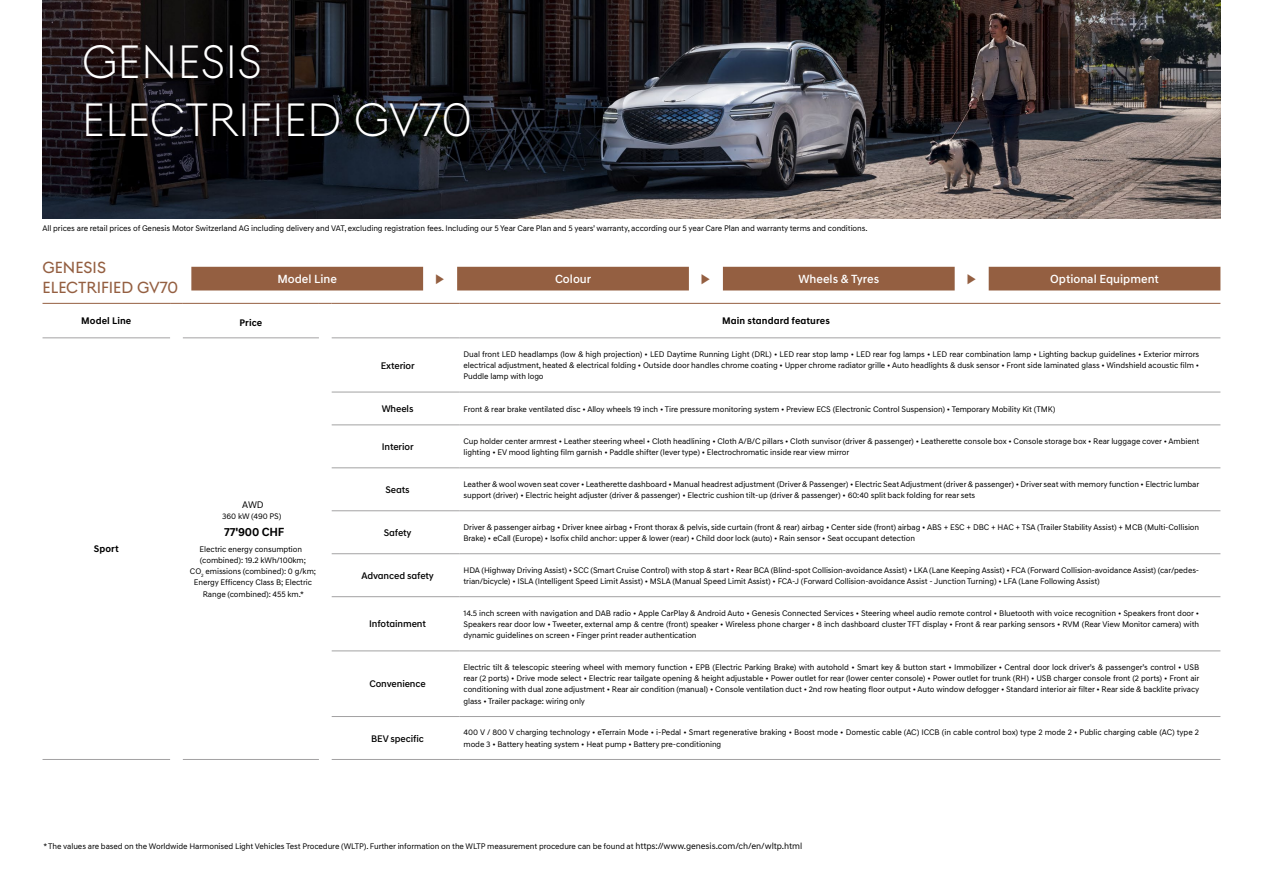
<style>
.page{position:relative;width:1263px;height:893px;background:#fff}
.page>*{position:absolute;margin:0;border:0;box-sizing:border-box;transform-origin:0 0}
.t1{font:300 47.85px/57.4px "Genesis Sans Head Global";color:#fff}
.t2{font:16.5px/19.5px "Genesis Sans Head Global";color:#945f41}
.t3{font:500 12.6px "Genesis Sans Text Global";color:#945f41}
.t4{font:12.6px "Genesis Sans Text Global";color:#945f41}
.t5{font:500 12px "Genesis Sans Text Global";color:#fff}
.t6{font:700 12px "Genesis Sans Text Global";letter-spacing:-.01em;color:#000}
.t7{font:500 9.75px "Genesis Sans Text Global";letter-spacing:-.01em;color:#000}
.t8{font:700 9.75px "Genesis Sans Text Global";letter-spacing:.01em;color:#000}
.t9{font:9.75px "Genesis Sans Text Global";color:#000}
.t10{font:8.25px/11.2px "Genesis Sans Text Global";letter-spacing:-.01em;color:#000}
.s1{font-size:9px}
</style>
<div class="page">
<hr style="left:43px;top:303px;width:127px;height:1px;background:#945f41">
<svg style="left:170px;top:303px;width:13px;height:1px"></svg>
<hr style="left:183px;top:303px;width:136px;height:1px;background:#945f41">
<svg style="left:319px;top:303px;width:13px;height:1px"></svg>
<hr style="left:332px;top:303px;width:127px;height:1px;background:#945f41">
<hr style="left:459px;top:303px;width:761px;height:1px;background:#945f41">
<hr style="left:43px;top:338px;width:127px;height:1px;background:#a3a2a3">
<hr style="left:43px;top:759px;width:127px;height:1px;background:#a3a2a3">
<hr style="left:332px;top:338px;width:127px;height:1px;background:#a3a2a3">
<hr style="left:459px;top:338px;width:761px;height:1px;background:#a3a2a3">
<hr style="left:332px;top:392px;width:127px;height:1px;background:#a3a2a3">
<hr style="left:459px;top:392px;width:761px;height:1px;background:#a3a2a3">
<hr style="left:332px;top:425px;width:127px;height:1px;background:#a3a2a3">
<hr style="left:459px;top:425px;width:761px;height:1px;background:#a3a2a3">
<hr style="left:332px;top:468px;width:127px;height:1px;background:#a3a2a3">
<hr style="left:459px;top:468px;width:761px;height:1px;background:#a3a2a3">
<hr style="left:332px;top:510px;width:127px;height:1px;background:#a3a2a3">
<hr style="left:459px;top:510px;width:761px;height:1px;background:#a3a2a3">
<hr style="left:332px;top:553px;width:127px;height:1px;background:#a3a2a3">
<hr style="left:459px;top:553px;width:761px;height:1px;background:#a3a2a3">
<hr style="left:332px;top:596px;width:127px;height:1px;background:#a3a2a3">
<hr style="left:459px;top:596px;width:761px;height:1px;background:#a3a2a3">
<hr style="left:332px;top:651px;width:127px;height:1px;background:#a3a2a3">
<hr style="left:459px;top:651px;width:761px;height:1px;background:#a3a2a3">
<hr style="left:332px;top:716px;width:127px;height:1px;background:#a3a2a3">
<hr style="left:459px;top:716px;width:761px;height:1px;background:#a3a2a3">
<hr style="left:332px;top:759px;width:127px;height:1px;background:#a3a2a3">
<hr style="left:459px;top:759px;width:761px;height:1px;background:#a3a2a3">
<hr style="left:183px;top:338px;width:136px;height:1px;background:#a3a2a3">
<hr style="left:183px;top:759px;width:136px;height:1px;background:#a3a2a3">
<img style="left:43px;top:0;width:1177px;height:219px">
<div style="left:77px;top:38px;width:421px;height:127px;background:#000;opacity:.75"></div>
<svg style="left:191px;top:267px;width:498px;height:23px;background:#9b6a4e"></svg>
<svg style="left:723px;top:267px;width:497px;height:23px;background:#9b694e"></svg>
<h1 class="t1" style="left:82px;top:37px;width:392px">GENESIS<br>ELECTRIFIED GV70</h1>
<p class="t10" style="left:43px;top:223px;width:827px">All prices are retail prices of Genesis Motor Switzerland AG including delivery and VAT, excluding registration fees. Including our 5 Year Care Plan and 5 years’ warranty, according our 5 year Care Plan and warranty terms and conditions.</p>
<h2 class="t2" style="left:43px;top:259px;width:137px">GENESIS<br>ELECTRIFIED GV70</h2>
<h3 class="t5" style="left:277px;top:272px;width:61px">Model Line</h3>
<h3 class="t4" style="left:434px;top:269px;width:13px">▶</h3>
<h3 class="t5" style="left:555px;top:272px;width:38px">Colour</h3>
<h3 class="t3" style="left:700px;top:271px;width:13px">▶</h3>
<h3 class="t5" style="left:798px;top:272px;width:82px">Wheels &amp; Tyres</h3>
<h3 class="t3" style="left:966px;top:271px;width:13px">▶</h3>
<h3 class="t5" style="left:1050px;top:272px;width:110px">Optional Equipment</h3>
<p class="t8" style="left:81px;top:315px;width:51px">Model Line</p>
<p class="t8" style="left:239px;top:317px;width:24px">Price</p>
<p class="t8" style="left:722px;top:315px;width:109px">Main standard features</p>
<p class="t8" style="left:94px;top:543px;width:26px">Sport</p>
<p class="t9" style="left:242px;top:498px;width:23px">AWD</p>
<p class="t10" style="left:222px;top:511px;width:61px">360 kW (490 PS)</p>
<h3 class="t6" style="left:224px;top:525px;width:62px">77'900 CHF</h3>
<p class="t10" style="left:190px;top:544px;width:128px;text-align:center">Electric energy consumption (combined): 19.2 kWh/100km;<br>CO<sub>2</sub> emissions (combined): 0 g/km;<br>Energy Efficency Class B; Electric<br>Range (combined): 455 km.*</p>
<p class="t7" style="left:381px;top:360px;width:35px">Exterior</p>
<p class="t10" style="left:463px;top:349px;width:737px;text-align:justify">Dual front LED headlamps (low &amp; high projection) • LED Daytime Running Light (DRL) • LED rear stop lamp • LED rear fog lamps • LED rear combination lamp • Lighting backup guidelines • Exterior mirrors electrical adjustment, heated &amp; electrical folding • Outside door handles chrome coating • Upper chrome radiator grille • Auto headlights &amp; dusk sensor • Front side laminated glass • Windshield acoustic film • Puddle lamp with logo</p>
<p class="t7" style="left:382px;top:403px;width:33px">Wheels</p>
<p class="t10" style="left:463px;top:404px;width:593px">Front &amp; rear brake ventilated disc • Alloy wheels 19 inch • Tire pressure monitoring system • Preview ECS (Electronic Control Suspension) • Temporary Mobility Kit (TMK)</p>
<p class="t7" style="left:382px;top:441px;width:33px">Interior</p>
<p class="t10" style="left:463px;top:436px;width:737px">Cup holder center armrest • Leather steering wheel • Cloth headlining • Cloth A/B/C pillars • Cloth sunvisor (driver &amp; passenger) • Leatherette console box • Console storage box • Rear luggage cover • Ambient lighting • EV mood lighting film garnish • Paddle shifter (lever type) • Electrochromatic inside rear view mirror</p>
<p class="t7" style="left:385px;top:484px;width:26px">Seats</p>
<p class="t10" style="left:463px;top:479px;width:737px">Leather &amp; wool woven seat cover • Leatherette dashboard • Manual headrest adjustment (Driver &amp; Passenger) • Electric Seat Adjustment (driver &amp; passenger) • Driver seat with memory function • Electric lumbar support (driver) • Electric height adjuster (driver &amp; passenger) • Electric cushion tilt-up (driver &amp; passenger) • 60:40 split back folding for rear sets</p>
<p class="t7" style="left:384px;top:527px;width:29px">Safety</p>
<p class="t10" style="left:463px;top:522px;width:737px">Driver &amp; passenger airbag • Driver knee airbag • Front thorax &amp; pelvis, side curtain (front &amp; rear) airbag • Center side (front) airbag • ABS + ESC + DBC + HAC + TSA (Trailer Stability Assist) + MCB (Multi-Collision<br>Brake) • eCall (Europe) • Isofix child anchor: upper &amp; lower (rear) • Child door lock (auto) • Rain sensor • Seat occupant detection</p>
<p class="t7" style="left:361px;top:570px;width:74px">Advanced safety</p>
<p class="t10" style="left:463px;top:565px;width:737px">HDA (Highway Driving Assist) • SCC (Smart Cruise Control) with stop &amp; start • Rear BCA (Blind-spot Collision-avoidance Assist) • LKA (Lane Keeping Assist) • FCA (Forward Collision-avoidance Assist) (car/pedes&shy;trian/bicycle) • ISLA (Intelligent Speed Limit Assist) • MSLA (Manual Speed Limit Assist) • FCA-J (Forward Collision-avoidance Assist - Junction Turning) • LFA (Lane Following Assist)</p>
<p class="t7" style="left:369px;top:618px;width:58px">Infotainment</p>
<p class="t10" style="left:463px;top:608px;width:737px;text-align:justify">14.5 inch screen with navigation and DAB radio • Apple CarPlay &amp; Android Auto • Genesis Connected Services • Steering wheel audio remote control • Bluetooth with voice recognition • Speakers front door • Speakers rear door low • Tweeter, external amp &amp; centre (front) speaker • Wireless phone charger • 8 inch dashboard cluster TFT display • Front &amp; rear parking sensors • RVM (Rear View Monitor camera) with dynamic guidelines on screen • Finger print reader authentication</p>
<p class="t7" style="left:369px;top:678px;width:58px">Convenience</p>
<p class="t10" style="left:463px;top:662px;width:737px;text-align:justify">Electric tilt &amp; telescopic steering wheel with memory function • EPB (Electric Parking Brake) with autohold • Smart key &amp; button start • Immobilizer • Central door lock driver’s &amp; passenger’s control • USB rear (2 ports) • Drive mode select • Electric rear tailgate opening &amp; height adjustable • Power outlet for rear (lower center console) • Power outlet for trunk (RH) • USB charger console front (2 ports) • Front air conditioning with dual zone adjustment • Rear air condition (manual) • Console ventilation duct • 2nd row heating floor output • Auto window defogger • Standard interior air filter • Rear side &amp; backlite privacy glass • Trailer package: wiring only</p>
<p class="t7" style="left:371px;top:733px;width:54px">BEV specific</p>
<p class="t10" style="left:463px;top:727px;width:737px">400 V / 800 V charging technology • eTerrain Mode • i-Pedal • Smart regenerative braking • Boost mode • Domestic cable (AC) ICCB (in cable control box) type 2 mode 2 • Public charging cable (AC) type 2 mode 3 • Battery heating system • Heat pump • Battery pre-conditioning</p>
<p class="t10" style="left:44px;top:841px;width:760px">* The values are based on the Worldwide Harmonised Light Vehicles Test Procedure (WLTP). Further information on the WLTP measurement procedure can be found at <span class="s1">https://www.genesis.com/ch/en/wltp.html</span></p>
</div>
